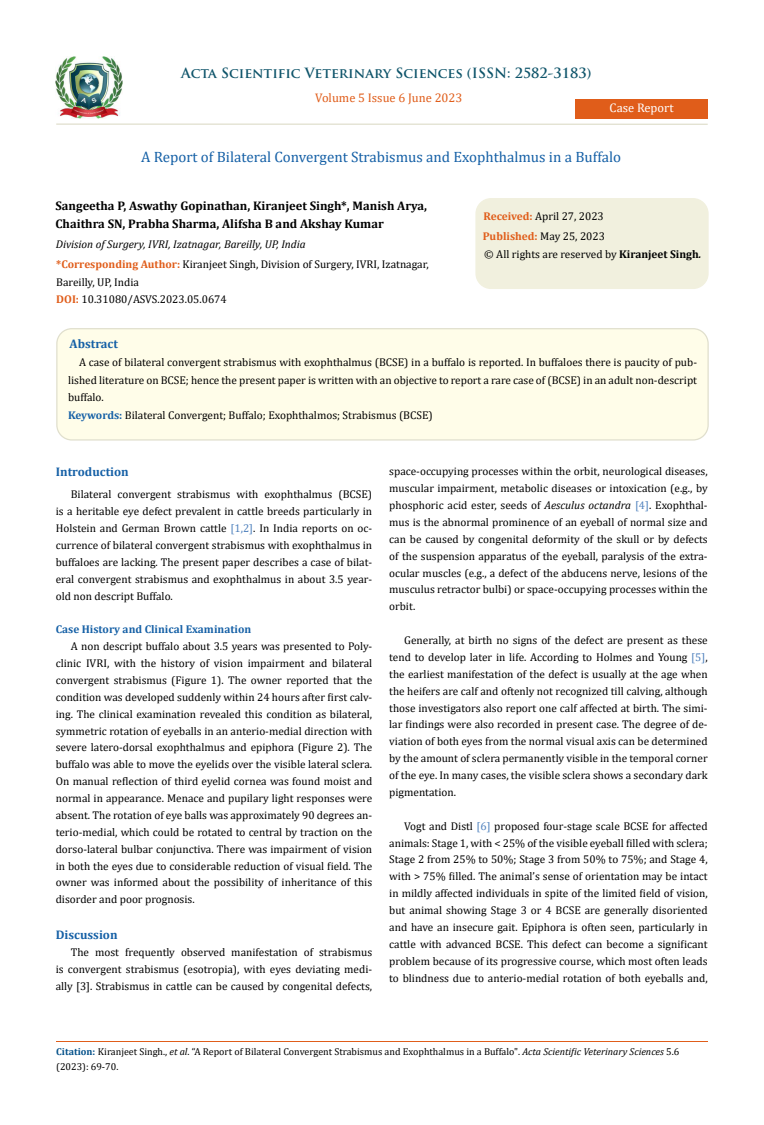
<style>
.page{position:relative;width:764px;height:1125px;background:#fff}
.page>*{position:absolute;margin:0;border:0;box-sizing:border-box;transform-origin:0 0}
.t1{font:15px "Cambria";color:#1560a6}
.t2{font:700 13.75px "Trajan Pro";color:#0e546a}
.t3{font:700 12.5px/17.5px "Cambria";color:#000}
.t4{font:700 12.5px "Cambria";color:#1560a6}
.t5{font:12.5px "Cambria";color:#e05d1a}
.t6{font:12.5px "Cambria";color:#fff}
.t7{font:11.25px/16.9px "Cambria";color:#000;text-align:justify}
.t8{font:italic 11.25px/20.4px "Cambria";color:#000}
.t9{font:700 11.25px "Cambria";color:#1560a6}
.t10{font:10px/15px "Cambria";color:#000}
.s1{font-weight:700;font-style:normal;color:#e05d1a}
.s2{font-style:normal}
.s3{font-weight:700;color:#e05d1a}
.s4{font-weight:700}
.s5{font-weight:700;font-style:italic}
.s6{font-weight:700;color:#1560a6}
.s7{color:#4f81bd}
.s8{font-style:italic}
.s9{font-weight:700;color:#035089}
</style>
<div class="page">
<img style="left:56px;top:57px;width:66px;height:61px">
<div style="left:575px;top:99px;width:132px;height:20px;background:#e05d1a"></div>
<div style="left:476px;top:199px;width:232px;height:89px;background:#f1f0de;border-radius:15px"></div>
<div style="left:475px;top:198px;width:233px;height:91px;border:1px solid #f1f0de;border-radius:15px"></div>
<div style="left:57px;top:329px;width:651px;height:111px;background:#fffde9;border-radius:15px"></div>
<div style="left:56px;top:328px;width:653px;height:113px;border:1px solid #e0dfcd;border-radius:15px"></div>
<hr style="left:56px;top:1041px;width:651px;height:1px;background:#e05d1a">
<hr style="left:56px;top:123px;width:651px;height:2px;background:#e0dfcd">
<p class="t2" style="left:181px;top:64px;width:412px">Acta Scientific Veterinary Sciences (ISSN: 2582-3183)</p>
<p class="t5" style="left:315px;top:91px;width:149px">Volume 5 Issue 6 June 2023</p>
<p class="t6" style="left:609px;top:100px;width:65px">Case Report</p>
<h1 class="t1" style="left:141px;top:148px;width:482px">A Report of Bilateral Convergent Strabismus and Exophthalmus in a Buffalo</h1>
<p class="t3" style="left:55px;top:197px;width:373px">Sangeetha P, Aswathy Gopinathan, Kiranjeet Singh*, Manish Arya,<br>Chaithra SN, Prabha Sharma, Alifsha B and Akshay Kumar</p>
<p class="t8" style="left:56px;top:234px;width:374px">Division of Surgery, IVRI, Izatnagar, Bareilly, UP, India<br><span class="s1">*Corresponding Author:</span> <span class="s2">Kiranjeet Singh, Division of Surgery, IVRI, Izatnagar,</span></p>
<p class="t7" style="left:56px;top:274px;width:84px">Bareilly, UP, India</p>
<p class="t7" style="left:483px;top:207px;width:124px;line-height:19.1px"><span class="s3">Received:</span> April 27, 2023<br><span class="s3">Published:</span> May 25, 2023</p>
<p class="t7" style="left:484px;top:245px;width:218px">© All rights are reserved by <span class="s4">Kiranjeet Singh</span><span class="s5">.</span></p>
<p class="t7" style="left:56px;top:291px;width:172px"><span class="s3">DOI:</span> 10.31080/ASVS.2023.05.0674</p>
<p class="t4" style="left:70px;top:335px;width:50px">Abstract</p>
<p class="t7" style="left:68px;top:354px;width:630px;line-height:17.5px;text-align:left;text-indent:11px">A case of bilateral convergent strabismus with exophthalmus (BCSE) in a buffalo is reported. In buffaloes there is paucity of pub&shy;lished literature on BCSE; hence the present paper is written with an objective to report a rare case of (BCSE) in an adult non-descript buffalo.<br><span class="s6">Keywords:</span> Bilateral Convergent; Buffalo; Exophthalmos; Strabismus (BCSE)</p>
<p class="t4" style="left:56px;top:463px;width:75px">Introduction</p>
<p class="t7" style="left:56px;top:486px;width:318px;text-indent:15px">Bilateral convergent strabismus with exophthalmus (BCSE) is a heritable eye defect prevalent in cattle breeds particularly in Holstein and German Brown cattle <span class="s7">[1,2]</span>. In India reports on oc&shy;currence of bilateral convergent strabismus with exophthalmus in buffaloes are lacking. The present paper describes a case of bilat&shy;eral convergent strabismus and exophthalmus in about 3.5 year&shy;old non descript Buffalo.</p>
<p class="t9" style="left:56px;top:621px;width:197px">Case History and Clinical Examination</p>
<p class="t7" style="left:56px;top:638px;width:318px;text-indent:15px">A non descript buffalo about 3.5 years was presented to Poly&shy;clinic IVRI, with the history of vision impairment and bilateral convergent strabismus (Figure 1). The owner reported that the condition was developed suddenly within 24 hours after first calv&shy;ing. The clinical examination revealed this condition as bilateral, symmetric rotation of eyeballs in an anterio-medial direction with severe latero-dorsal exophthalmus and epiphora (Figure 2). The buffalo was able to move the eyelids over the visible lateral sclera.<br>On manual reflection of third eyelid cornea was found moist and normal in appearance. Menace and pupilary light responses were absent. The rotation of eye balls was approximately 90 degrees an&shy;terio-medial, which could be rotated to central by traction on the dorso-lateral bulbar conjunctiva. There was impairment of vision in both the eyes due to considerable reduction of visual field. The owner was informed about the possibility of inheritance of this disorder and poor prognosis.</p>
<p class="t4" style="left:56px;top:926px;width:63px">Discussion</p>
<p class="t7" style="left:56px;top:943px;width:318px;text-indent:15px">The most frequently observed manifestation of strabismus is convergent strabismus (esotropia), with eyes deviating medi&shy;ally [3]. Strabismus in cattle can be caused by congenital defects,</p>
<p class="t7" style="left:389px;top:463px;width:320px">space-occupying processes within the orbit, neurological diseases, muscular impairment, metabolic diseases or intoxication (e.g., by phosphoric acid ester, seeds of <span class="s8">Aesculus octandra</span> <span class="s7">[4]</span>. Exophthal&shy;mus is the abnormal prominence of an eyeball of normal size and can be caused by congenital deformity of the skull or by defects of the suspension apparatus of the eyeball, paralysis of the extra&shy;ocular muscles (e.g., a defect of the abducens nerve, lesions of the musculus retractor bulbi) or space-occupying processes within the orbit.</p>
<p class="t7" style="left:389px;top:632px;width:320px;text-indent:15px">Generally, at birth no signs of the defect are present as these tend to develop later in life. According to Holmes and Young <span class="s7">[5]</span>, the earliest manifestation of the defect is usually at the age when the heifers are calf and oftenly not recognized till calving, although those investigators also report one calf affected at birth. The simi&shy;lar findings were also recorded in present case. The degree of de&shy;viation of both eyes from the normal visual axis can be determined by the amount of sclera permanently visible in the temporal corner of the eye. In many cases, the visible sclera shows a secondary dark pigmentation.</p>
<p class="t7" style="left:389px;top:817px;width:320px;text-indent:15px">Vogt and Distl <span class="s7">[6]</span> proposed four-stage scale BCSE for affected animals: Stage 1, with &lt; 25% of the visible eyeball filled with sclera; Stage 2 from 25% to 50%; Stage 3 from 50% to 75%; and Stage 4, with &gt; 75% filled. The animal’s sense of orientation may be intact in mildly affected individuals in spite of the limited field of vision, but animal showing Stage 3 or 4 BCSE are generally disoriented and have an insecure gait. Epiphora is often seen, particularly in cattle with advanced BCSE. This defect can become a significant problem because of its progressive course, which most often leads to blindness due to anterio-medial rotation of both eyeballs and,</p>
<p class="t10" style="left:56px;top:1044px;width:624px"><span class="s9">Citation:</span> Kiranjeet Singh., <span class="s8">et al</span>. “A Report of Bilateral Convergent Strabismus and Exophthalmus in a Buffalo". <span class="s8">Acta Scientific Veterinary Sciences</span> 5.6 (2023): 69-70.</p>
</div>
